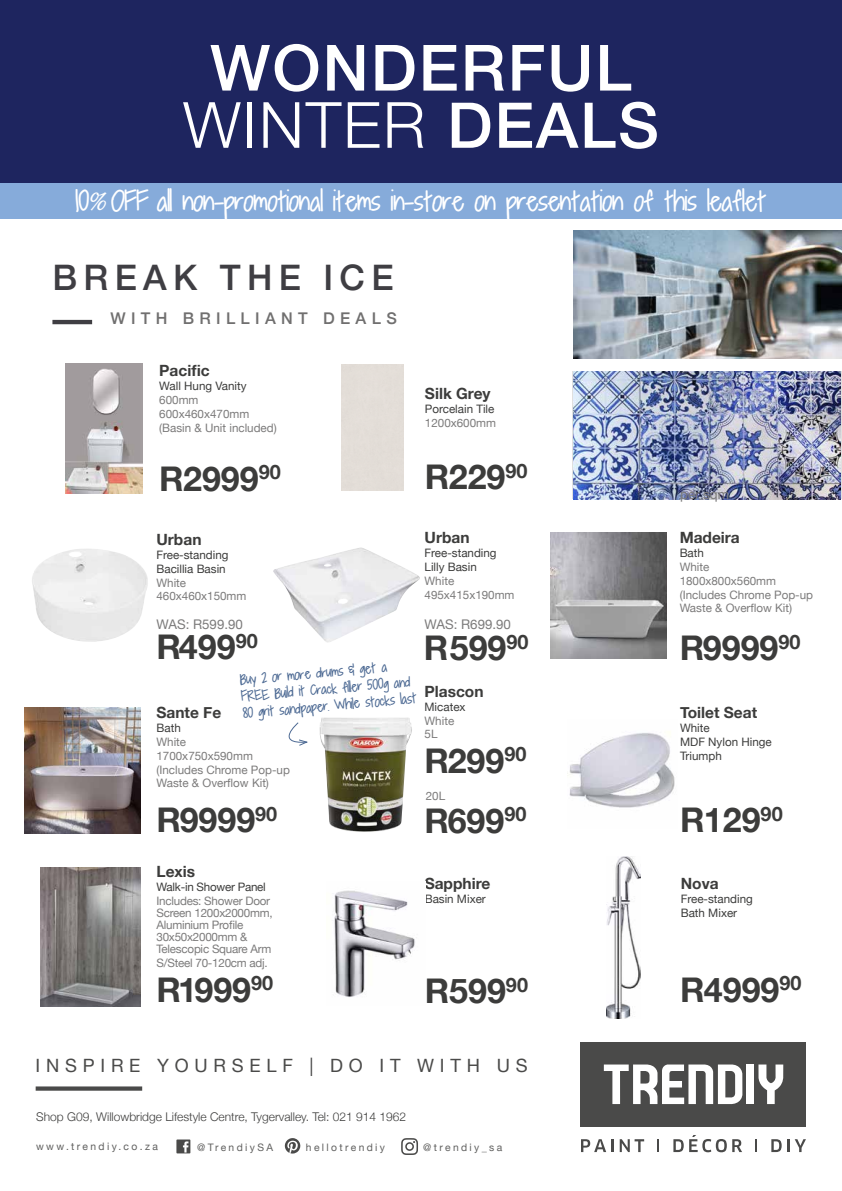
<style>
.page{position:relative;width:842px;height:1191px;background:#fff}
.page>*{position:absolute;margin:0;border:0;box-sizing:border-box;transform-origin:0 0}
.t1{font:500 63.8px/57.2px "Helvetica Neue";letter-spacing:.03em;color:#fff;text-align:center}
.t2{font:500 35.2px "Helvetica Neue";letter-spacing:.18em;color:#3f3e43}
.t3{font:700 34px/60.2px "Helvetica Neue";color:#3c3c3b}
.t4{font:27.3px "Alpine Script";letter-spacing:-.02em;color:#fff}
.t5{font:18.3px "Helvetica Neue";letter-spacing:.315em;color:#4a4a49}
.t6{font:500 16.1px "Helvetica Neue";letter-spacing:.33em;color:#706f6f}
.t7{font:700 15.5px "Helvetica Neue";color:#3c3c3b}
.t8{font:14px/16.7px "Alpine Script";color:#4c6993}
.t9{font:13.3px "Helvetica Neue";color:#7c7b7b}
.t10{font:300 12px "Helvetica Neue";color:#3c3c3b}
.t11{font:11.6px/13.9px "Helvetica Neue";color:#7c7b7b}
.t12{font:11.6px/13.9px "Helvetica Neue";color:#3c3c3b}
.t13{font:11.6px/11.9px "Helvetica Neue";letter-spacing:-.02em;color:#7c7b7b}
.t14{font:11.6px "Helvetica Neue";letter-spacing:-.02em;color:#3c3c3b}
.t15{font:10.3px "Helvetica Neue";letter-spacing:.23em;color:#60605f}
.s1{font-weight:300}
.s2{font-size:63.1px}
.s3{font-family:"A&S Speedway"}
</style>
<div class="page">
<div style="left:0;top:0;width:842px;height:218px;background:#1e255f"></div>
<div style="left:581px;top:1042px;width:225px;height:84px;background:#4a4a49"></div>
<svg style="left:604px;top:1064px;width:138px;height:40px"></svg>
<div style="left:747px;top:1064px;width:7px;height:40px;background:#fff"></div>
<svg style="left:758px;top:1064px;width:25px;height:40px"></svg>
<svg style="left:581px;top:1139px;width:32px;height:13px"></svg>
<svg style="left:620px;top:1139px;width:24px;height:13px"></svg>
<svg style="left:658px;top:1139px;width:1px;height:13px"></svg>
<svg style="left:673px;top:1135px;width:69px;height:17px"></svg>
<svg style="left:755px;top:1139px;width:2px;height:13px"></svg>
<svg style="left:771px;top:1139px;width:35px;height:13px"></svg>
<svg style="left:36px;top:1086px;width:106px;height:4px"></svg>
<svg style="left:176px;top:1139px;width:14px;height:14px"></svg>
<svg style="left:285px;top:1138px;width:15px;height:15px"></svg>
<svg style="left:401px;top:1138px;width:17px;height:17px"></svg>
<img style="left:574px;top:371px;width:267px;height:128px">
<img style="left:573px;top:231px;width:269px;height:128px">
<hr style="left:52px;top:320px;width:40px;height:4px;background:#3f3e43">
<div style="left:0;top:183px;width:842px;height:36px;background:#86abda"></div>
<img style="left:32px;top:549px;width:116px;height:93px">
<img style="left:273px;top:547px;width:147px;height:96px">
<img style="left:551px;top:532px;width:115px;height:126px">
<img style="left:25px;top:707px;width:115px;height:126px">
<img style="left:569px;top:732px;width:106px;height:76px">
<img style="left:40px;top:867px;width:100px;height:139px">
<img style="left:334px;top:890px;width:81px;height:107px">
<img style="left:607px;top:856px;width:34px;height:163px">
<img style="left:319px;top:717px;width:93px;height:115px">
<svg style="left:288px;top:722px;width:20px;height:24px"></svg>
<img style="left:65px;top:363px;width:78px;height:130px">
<h1 class="t1" style="left:183px;top:34px;width:477px">WONDERFUL<br><span class="s1">WINTER</span> <span class="s2">DEALS</span></h1>
<h3 class="t4" style="left:76px;top:187px;width:692px">10<span class="s3">%</span> OFF all non-promotional items in-store on presentation of this leaflet</h3>
<h2 class="t2" style="left:52px;top:249px;width:343px">BREAK THE ICE</h2>
<h3 class="t6" style="left:110px;top:305px;width:288px">WITH BRILLIANT DEALS</h3>
<h3 class="t7" style="left:159px;top:358px;width:52px">Pacific</h3>
<p class="t12" style="left:159px;top:379px;width:89px">Wall Hung Vanity</p>
<p class="t11" style="left:159px;top:393px;width:119px">600mm<br>600x460x470mm (Basin &amp; Unit included)</p>
<h3 class="t3" style="left:159px;top:449px;width:123px">R2999<sup>90</sup></h3>
<h3 class="t7" style="left:425px;top:382px;width:67px">Silk Grey</h3>
<p class="t12" style="left:425px;top:403px;width:71px">Porcelain Tile</p>
<p class="t11" style="left:425px;top:417px;width:73px">1200x600mm</p>
<h3 class="t3" style="left:425px;top:448px;width:104px">R229<sup>90</sup></h3>
<h3 class="t7" style="left:425px;top:525px;width:47px">Urban</h3>
<p class="t12" style="left:425px;top:546px;width:74px">Free-standing<br>Lilly Basin</p>
<p class="t11" style="left:425px;top:574px;width:91px">White<br>495x415x190mm</p>
<h3 class="t3" style="left:424px;top:619px;width:106px">R599<sup>90</sup></h3>
<h3 class="t7" style="left:156px;top:527px;width:47px">Urban</h3>
<p class="t12" style="left:156px;top:548px;width:74px">Free-standing<br>Bacillia Basin</p>
<p class="t11" style="left:156px;top:576px;width:91px">White<br>460x460x150mm</p>
<p class="t9" style="left:156px;top:615px;width:88px">WAS: R599.90</p>
<p class="t9" style="left:424px;top:615px;width:88px">WAS: R699.90</p>
<h3 class="t3" style="left:156px;top:618px;width:103px">R499<sup>90</sup></h3>
<p class="t8" style="left:239px;top:672px;width:176px;rotate:-5deg">Buy 2 or more drums &amp; get a<br>FREE Build it Crack filler 500g and<br>80 grit sandpaper. While stocks last</p>
<h3 class="t7" style="left:424px;top:679px;width:61px">Plascon</h3>
<p class="t12" style="left:424px;top:700px;width:43px">Micatex</p>
<p class="t11" style="left:424px;top:714px;width:31px">White<br>5L</p>
<h3 class="t3" style="left:424px;top:731px;width:103px">R299<sup>90<br></sup>R699<sup>90</sup></h3>
<h3 class="t7" style="left:156px;top:700px;width:66px">Sante Fe</h3>
<p class="t12" style="left:156px;top:721px;width:26px">Bath</p>
<p class="t11" style="left:156px;top:735px;width:135px">White<br>1700x750x590mm (Includes Chrome Pop-up<br>Waste &amp; Overflow Kit)</p>
<h3 class="t3" style="left:156px;top:791px;width:122px">R9999<sup>90</sup></h3>
<p class="t11" style="left:426px;top:789px;width:21px">20L</p>
<p class="t9" style="left:680px;top:484px;width:51px">per sqm</p>
<h3 class="t7" style="left:680px;top:525px;width:62px">Madeira</h3>
<p class="t12" style="left:680px;top:546px;width:26px">Bath</p>
<p class="t11" style="left:680px;top:560px;width:135px">White<br>1800x800x560mm (Includes Chrome Pop-up<br>Waste &amp; Overflow Kit)</p>
<h3 class="t3" style="left:680px;top:619px;width:122px">R9999<sup>90</sup></h3>
<h3 class="t7" style="left:680px;top:700px;width:79px">Toilet Seat</h3>
<p class="t12" style="left:680px;top:721px;width:93px">White<br>MDF Nylon Hinge<br>Triumph</p>
<h3 class="t3" style="left:680px;top:791px;width:104px">R129<sup>90</sup></h3>
<h3 class="t7" style="left:156px;top:859px;width:40px">Lexis</h3>
<p class="t14" style="left:156px;top:879px;width:111px">Walk-in Shower Panel</p>
<p class="t13" style="left:156px;top:896px;width:118px">Includes: Shower Door<br>Screen 1200x2000mm,<br>Aluminium Profile<br>30x50x2000mm &amp;<br>Telescopic Square Arm</p>
<p class="t13" style="left:156px;top:957px;width:113px">S/Steel 70-120cm adj.</p>
<h3 class="t3" style="left:156px;top:960px;width:118px">R1999<sup>90</sup></h3>
<h3 class="t3" style="left:680px;top:960px;width:123px">R4999<sup>90</sup></h3>
<h3 class="t7" style="left:425px;top:871px;width:67px">Sapphire</h3>
<p class="t12" style="left:425px;top:893px;width:63px">Basin Mixer</p>
<h3 class="t7" style="left:681px;top:871px;width:39px">Nova</h3>
<p class="t12" style="left:681px;top:893px;width:74px">Free-standing<br>Bath Mixer</p>
<h3 class="t3" style="left:425px;top:961px;width:105px">R599<sup>90</sup></h3>
<h3 class="t5" style="left:36px;top:1052px;width:493px">INSPIRE YOURSELF | DO IT WITH US</h3>
<p class="t10" style="left:36px;top:1106px;width:372px">Shop G09, Willowbridge Lifestyle Centre, Tygervalley. Tel: 021 914 1962</p>
<p class="t15" style="left:36px;top:1138px;width:123px">www.trendiy.co.za</p>
<p class="t15" style="left:197px;top:1139px;width:77px">@TrendiySA</p>
<p class="t15" style="left:306px;top:1139px;width:81px">hellotrendiy</p>
<p class="t15" style="left:423px;top:1139px;width:81px">@trendiy_sa</p>
</div>
